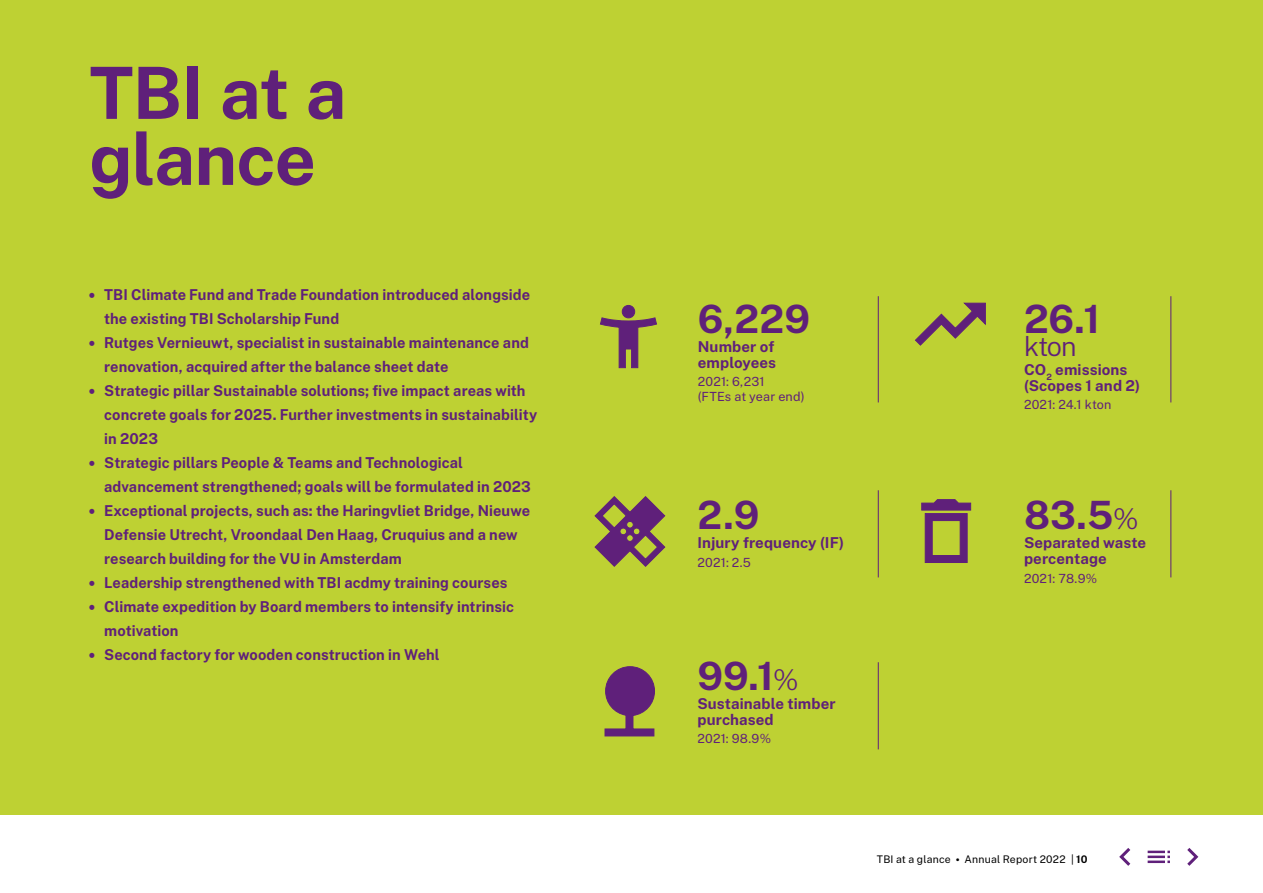
<style>
.page{position:relative;width:1263px;height:893px;background:#fff}
.page>*{position:absolute;margin:0;border:0;box-sizing:border-box;transform-origin:0 0}
.t1{font:700 72px/66px "TBI Sans";letter-spacing:-.015em;color:#5f207a}
.t2{font:700 39px "TBI Sans";color:#5f207a}
.t3{font:300 27px "TBI Sans";color:#5f207a}
.t4{font:700 15px/24px "TBI Sans";letter-spacing:.005em;color:#5f207a}
.t5{font:12.6px/15.1px "TBI Sans";letter-spacing:.01em;color:#5f207a}
.t6{font:10.5px "TBI Sans";letter-spacing:.02em;color:#000}
.s1{font-weight:800}
.s2{font-weight:300;font-size:28.5px}
.s3{font-weight:700}
</style>
<div class="page">
<div style="left:0;top:0;width:1263px;height:815px;background:#bed133"></div>
<svg style="left:594px;top:496px;width:71px;height:71px"></svg>
<svg style="left:604px;top:666px;width:51px;height:70px"></svg>
<svg style="left:921px;top:499px;width:50px;height:64px"></svg>
<svg style="left:600px;top:305px;width:57px;height:63px"></svg>
<hr style="left:1170px;top:490px;width:1px;height:87px;background:#5f207a">
<hr style="left:878px;top:490px;width:1px;height:87px;background:#5f207a">
<hr style="left:878px;top:662px;width:1px;height:87px;background:#5f207a">
<hr style="left:1170px;top:296px;width:1px;height:106px;background:#5f207a">
<hr style="left:878px;top:296px;width:1px;height:106px;background:#5f207a">
<svg style="left:915px;top:302px;width:71px;height:44px"></svg>
<svg style="left:1148px;top:851px;width:22px;height:12px"></svg>
<svg style="left:1119px;top:848px;width:11px;height:18px"></svg>
<svg style="left:1187px;top:848px;width:11px;height:18px"></svg>
<h1 class="t1" style="left:89px;top:55px;width:258px">TBI at a glance</h1>
<p class="t4" style="left:104px;top:282px;width:428px;text-indent:-15px"><span class="s1">•</span> TBI Climate Fund and Trade Foundation introduced alongside the existing TBI Scholarship Fund</p>
<p class="t4" style="left:104px;top:330px;width:426px;text-indent:-15px"><span class="s1">•</span> Rutges Vernieuwt, specialist in sustainable maintenance and renovation, acquired after the balance sheet date</p>
<p class="t4" style="left:104px;top:378px;width:434px;text-indent:-15px"><span class="s1">•</span> Strategic pillar Sustainable solutions; five impact areas with concrete goals for 2025. Further investments in sustainability in 2023</p>
<p class="t4" style="left:104px;top:450px;width:428px;text-indent:-15px"><span class="s1">•</span> Strategic pillars People &amp; Teams and Technological advancement strengthened; goals will be formulated in 2023</p>
<p class="t4" style="left:104px;top:498px;width:427px;text-indent:-15px"><span class="s1">•</span> Exceptional projects, such as: the Haringvliet Bridge, Nieuwe<br>Defensie Utrecht, Vroondaal Den Haag, Cruquius and a new research building for the VU in Amsterdam</p>
<p class="t4" style="left:89px;top:570px;width:420px"><span class="s1">•</span> Leadership strengthened with TBI acdmy training courses</p>
<p class="t4" style="left:104px;top:594px;width:411px;text-indent:-15px"><span class="s1">•</span> Climate expedition by Board members to intensify intrinsic motivation</p>
<p class="t4" style="left:89px;top:642px;width:352px"><span class="s1">•</span> Second factory for wooden construction in Wehl</p>
<h2 class="t2" style="left:698px;top:290px;width:114px">6,229</h2>
<p class="t4" style="left:698px;top:337px;width:80px;line-height:15.8px">Number of employees</p>
<p class="t5" style="left:698px;top:373px;width:109px">2021: 6,231<br>(FTEs at year end)</p>
<h2 class="t2" style="left:697px;top:486px;width:64px">2.9</h2>
<p class="t4" style="left:697px;top:530px;width:148px">Injury frequency (IF)</p>
<p class="t5" style="left:697px;top:554px;width:55px">2021: 2.5</p>
<h2 class="t2" style="left:697px;top:647px;width:103px">99.1<span class="s2">%</span></h2>
<p class="t4" style="left:697px;top:695px;width:140px;line-height:15.8px">Sustainable timber purchased</p>
<p class="t5" style="left:697px;top:731px;width:75px">2021: 98.9%</p>
<h2 class="t2" style="left:1024px;top:290px;width:78px">26.1</h2>
<h3 class="t3" style="left:1024px;top:327px;width:54px">kton</h3>
<p class="t4" style="left:1024px;top:361px;width:118px;line-height:15.8px">CO<sub>2</sub> emissions (Scopes 1 and 2)</p>
<p class="t5" style="left:1024px;top:397px;width:89px">2021: 24.1 kton</p>
<h2 class="t2" style="left:1024px;top:486px;width:116px">83.5<span class="s2">%</span></h2>
<p class="t4" style="left:1024px;top:534px;width:124px;line-height:15.8px">Separated waste percentage</p>
<p class="t5" style="left:1024px;top:570px;width:75px">2021: 78.9%</p>
<p class="t6" style="left:877px;top:852px;width:212px">TBI at a glance • Annual Report 2022 | <span class="s3">10</span></p>
</div>
